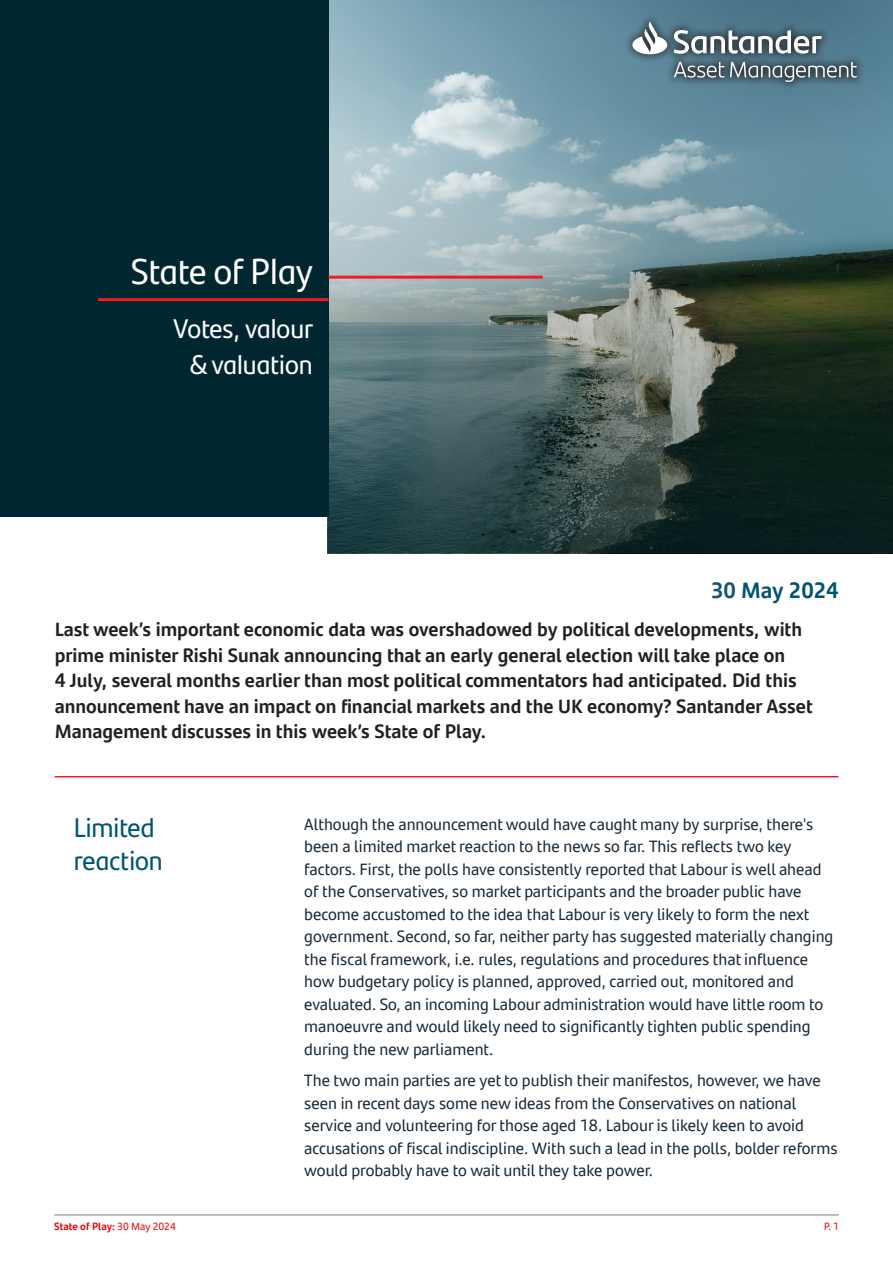
<style>
.page{position:relative;width:893px;height:1263px;background:#fff}
.page>*{position:absolute;margin:0;border:0;box-sizing:border-box;transform-origin:0 0}
.t1{font:36px "Santander Headline";color:#fff}
.t2{font:27px/36px "Santander Headline";color:#fff;text-align:center}
.t3{font:27px/32.4px "Santander Headline";color:#005471}
.t4{font:700 22.5px "Santander Text";color:#005471}
.t5{font:700 19.5px/25.5px "Santander Text";color:#231f20}
.t6{font:16.5px/22.5px "Santander Text";color:#172938}
.t7{font:700 10.5px "Santander Text";color:#ec0000}
.t8{font:10.5px "Santander Headline";color:#ec0000}
.s1{color:#165672}
.s2{font-weight:400}
</style>
<div class="page">
<hr style="left:54px;top:1215px;width:785px;height:1px;background:#727f8a">
<svg style="left:328px;top:0;width:565px;height:552px;background:#5f787b"></svg>
<div style="left:0;top:0;width:328px;height:516px;background:#002630"></div>
<hr style="left:98px;top:298px;width:230px;height:3px;background:#ee1c25">
<div style="left:623px;top:13px;width:243px;height:78px;background:#231f20;opacity:.75"></div>
<svg style="left:632px;top:21px;width:225px;height:61px;background:#6a838f"></svg>
<hr style="left:328px;top:276px;width:215px;height:3px;background:#ee1c25">
<hr style="left:55px;top:776px;width:783px;height:1px;background:#ee1c27">
<p class="t1" style="left:131px;top:244px;width:183px">State of Play</p>
<p class="t2" style="left:174px;top:310px;width:141px">Votes, valour &amp; valuation</p>
<p class="t4" style="left:711px;top:573px;width:129px"><span class="s1">30</span> May 2024</p>
<p class="t5" style="left:55px;top:615px;width:760px">Last week’s important economic data was overshadowed by political developments, with prime minister Rishi Sunak announcing that an early general election will take place on<br>4 July, several months earlier than most political commentators had anticipated. Did this announcement have an impact on financial markets and the UK economy? Santander Asset Management discusses in this week’s State of Play.</p>
<p class="t3" style="left:74px;top:810px;width:90px">Limited reaction</p>
<p class="t6" style="left:304px;top:812px;width:531px">Although the announcement would have caught many by surprise, there's been a limited market reaction to the news so far. This reflects two key factors. First, the polls have consistently reported that Labour is well ahead of the Conservatives, so market participants and the broader public have become accustomed to the idea that Labour is very likely to form the next government. Second, so far, neither party has suggested materially changing the fiscal framework, i.e. rules, regulations and procedures that influence how budgetary policy is planned, approved, carried out, monitored and evaluated. So, an incoming Labour administration would have little room to manoeuvre and would likely need to significantly tighten public spending during the new parliament.</p>
<p class="t6" style="left:304px;top:1068px;width:535px">The two main parties are yet to publish their manifestos, however, we have seen in recent days some new ideas from the Conservatives on national service and volunteering for those aged 18. Labour is likely keen to avoid accusations of fiscal indiscipline. With such a lead in the polls, bolder reforms would probably have to wait until they take power.</p>
<p class="t7" style="left:54px;top:1218px;width:123px">State of Play: <span class="s2">30 May 2024</span></p>
<p class="t8" style="left:824px;top:1218px;width:16px">P. 1</p>
</div>
